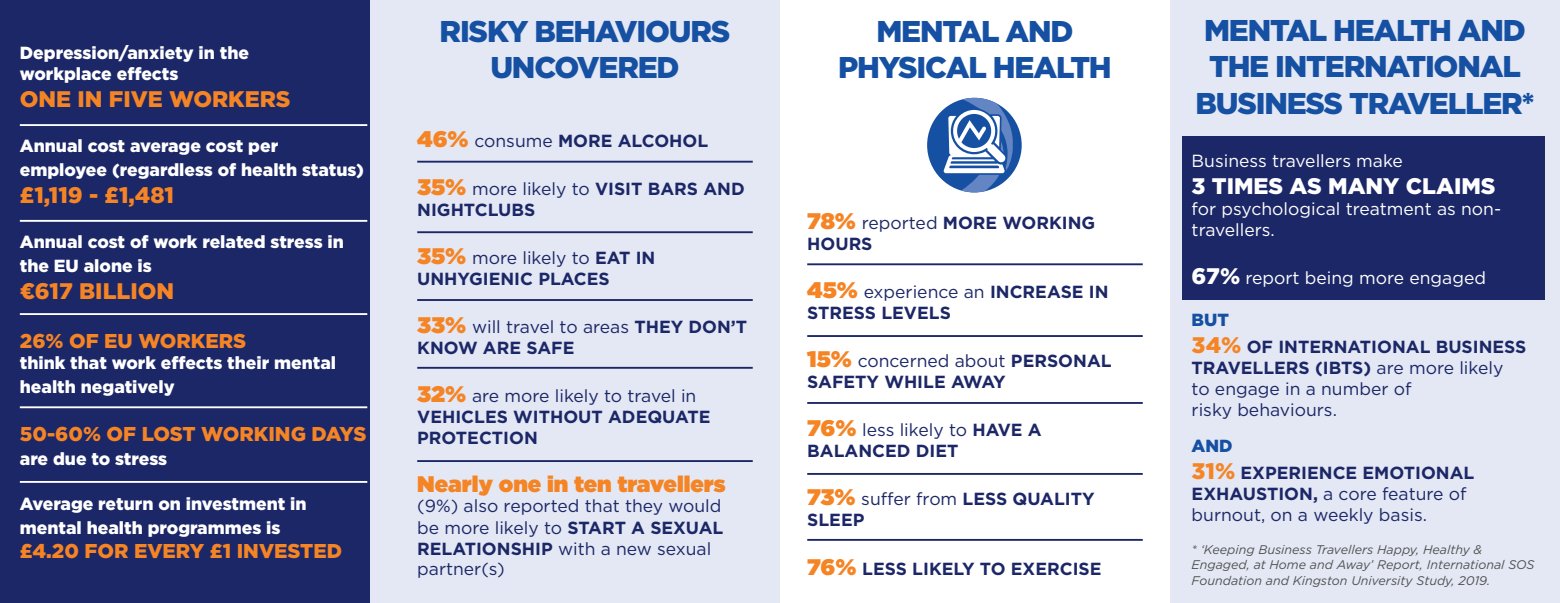
<style>
.page{position:relative;width:1560px;height:603px;background:#fff}
.page>*{position:absolute;margin:0;border:0;box-sizing:border-box;transform-origin:0 0}
.t1{font:900 30px/36px "Gotham";letter-spacing:-.04em;color:#1650a3;text-align:center}
.t2{font:900 22.5px "Gotham";color:#f58425}
.t3{font:900 22.5px "Gotham";color:#f58425}
.t4{font:900 22.5px "Gotham";color:#fff}
.t5{font:900 20px "Gotham";color:#f58425}
.t6{font:700 17.5px/21px "Gotham";color:#1c2767}
.t7{font:900 17.5px/24px "Gotham";color:#fff}
.t8{font:17.5px/20.8px "Gotham";color:#1c2767}
.t9{font:17.5px/21px "Gotham";color:#fff}
.t10{font:900 17.5px "Gotham";color:#1650a3}
.t11{font:italic 12.5px/15px "Gotham";color:#4f5151}
.s1{font-weight:900;font-size:22.5px;color:#f58425}
.s2{font-weight:400}
.s3{font-weight:700}
.s4{font-weight:900;font-size:22.5px}
</style>
<div class="page">
<div style="left:0;top:0;width:390px;height:602px;background:#1c2767"></div>
<hr style="left:20px;top:124px;width:347px;height:2px;background:#fff">
<hr style="left:20px;top:220px;width:347px;height:2px;background:#fff">
<hr style="left:20px;top:313px;width:347px;height:2px;background:#fff">
<hr style="left:20px;top:406px;width:347px;height:2px;background:#fff">
<hr style="left:20px;top:480px;width:347px;height:2px;background:#fff">
<div style="left:1169px;top:0;width:390px;height:602px;background:#e3e8f4"></div>
<div style="left:1181px;top:136px;width:363px;height:164px;background:#1c2767"></div>
<div style="left:370px;top:0;width:410px;height:602px;background:#e3e8f4"></div>
<hr style="left:417px;top:161px;width:335px;height:1px;background:#1c2767">
<hr style="left:417px;top:231px;width:335px;height:2px;background:#1c2767">
<hr style="left:417px;top:299px;width:335px;height:2px;background:#1c2767">
<hr style="left:417px;top:366px;width:335px;height:2px;background:#1c2767">
<hr style="left:417px;top:460px;width:335px;height:2px;background:#1c2767">
<hr style="left:807px;top:263px;width:335px;height:2px;background:#1c2767">
<hr style="left:807px;top:335px;width:335px;height:2px;background:#1c2767">
<hr style="left:807px;top:402px;width:335px;height:1px;background:#1c2767">
<hr style="left:807px;top:472px;width:335px;height:2px;background:#1c2767">
<hr style="left:807px;top:538px;width:335px;height:2px;background:#1c2767">
<div style="left:927px;top:98px;width:94px;height:94px;background:#1650a3;border-radius:50%"></div>
<svg style="left:941px;top:98px;width:75px;height:94px"></svg>
<p class="t7" style="left:20px;top:41px;width:231px">Depression/anxiety in the</p>
<p class="t7" style="left:20px;top:62px;width:160px">workplace effects</p>
<p class="t2" style="left:20px;top:84px;width:272px">ONE IN FIVE WORKERS</p>
<p class="t7" style="left:20px;top:134px;width:345px">Annual cost average cost per employee (regardless of health status)</p>
<p class="t2" style="left:20px;top:180px;width:156px">£1,119 - £1,481</p>
<p class="t7" style="left:20px;top:230px;width:325px">Annual cost of work related stress in the EU alone is</p>
<p class="t2" style="left:20px;top:276px;width:156px">€617 BILLION</p>
<p class="t5" style="left:20px;top:326px;width:228px">26% OF EU WORKERS</p>
<p class="t7" style="left:20px;top:350px;width:318px">think that work effects their mental health negatively</p>
<p class="t5" style="left:20px;top:419px;width:348px">50-60% OF LOST WORKING DAYS</p>
<p class="t7" style="left:20px;top:446px;width:149px">are due to stress</p>
<p class="t7" style="left:20px;top:491px;width:288px">Average return on investment in mental health programmes is</p>
<p class="t5" style="left:20px;top:536px;width:324px">£4.20 FOR EVERY £1 INVESTED</p>
<p class="t1" style="left:439px;top:13px;width:292px">RISKY BEHAVIOURS<br>UNCOVERED</p>
<p class="t6" style="left:417px;top:130px;width:292px"><span class="s1">46%</span> <span class="s2">consume</span> MORE ALCOHOL</p>
<p class="t6" style="left:417px;top:178px;width:329px"><span class="s1">35%</span> <span class="s2">more likely to</span> VISIT BARS AND<br>NIGHTCLUBS</p>
<p class="t6" style="left:417px;top:247px;width:240px"><span class="s1">35%</span> <span class="s2">more likely to</span> EAT IN<br>UNHYGIENIC PLACES</p>
<p class="t6" style="left:417px;top:316px;width:331px"><span class="s1">33%</span> <span class="s2">will travel to areas</span> THEY DON’T<br>KNOW ARE SAFE</p>
<p class="t6" style="left:417px;top:385px;width:295px"><span class="s1">32%</span> <span class="s2">are more likely to travel in<br></span>VEHICLES WITHOUT ADEQUATE<br>PROTECTION</p>
<p class="t3" style="left:417px;top:468px;width:310px">Nearly one in ten travellers</p>
<p class="t8" style="left:417px;top:495px;width:307px">(9%) also reported that they would be more likely to <span class="s3">START A SEXUAL<br>RELATIONSHIP</span> with a new sexual partner(s)</p>
<p class="t1" style="left:876px;top:13px;width:198px">MENTAL AND</p>
<p class="t1" style="left:838px;top:49px;width:275px">PHYSICAL HEALTH</p>
<p class="t6" style="left:807px;top:212px;width:289px"><span class="s1">78%</span> <span class="s2">reported</span> MORE WORKING<br>HOURS</p>
<p class="t6" style="left:807px;top:281px;width:303px"><span class="s1">45%</span> <span class="s2">experience an</span> INCREASE IN<br>STRESS LEVELS</p>
<p class="t6" style="left:807px;top:350px;width:306px"><span class="s1">15%</span> <span class="s2">concerned about</span> PERSONAL<br>SAFETY WHILE AWAY</p>
<p class="t6" style="left:807px;top:419px;width:236px"><span class="s1">76%</span> <span class="s2">less likely to</span> HAVE A<br>BALANCED DIET</p>
<p class="t6" style="left:807px;top:488px;width:289px"><span class="s1">73%</span> <span class="s2">suffer from</span> LESS QUALITY<br>SLEEP</p>
<p class="t6" style="left:807px;top:557px;width:296px"><span class="s1">76%</span> LESS LIKELY TO EXERCISE</p>
<p class="t1" style="left:1195px;top:12px;width:340px">MENTAL HEALTH AND<br>THE INTERNATIONAL<br>BUSINESS TRAVELLER*</p>
<p class="t9" style="left:1191px;top:150px;width:213px">Business travellers make</p>
<p class="t4" style="left:1191px;top:170px;width:305px">3 TIMES AS MANY CLAIMS</p>
<p class="t9" style="left:1191px;top:198px;width:311px">for psychological treatment as non&shy;travellers.</p>
<p class="t9" style="left:1191px;top:267px;width:296px"><span class="s4">67%</span> report being more engaged</p>
<p class="t10" style="left:1191px;top:308px;width:39px">BUT</p>
<p class="t6" style="left:1191px;top:336px;width:336px"><span class="s1">34%</span> OF INTERNATIONAL BUSINESS<br>TRAVELLERS (IBTS) <span class="s2">are more likely</span></p>
<p class="t8" style="left:1191px;top:378px;width:221px">to engage in a number of</p>
<p class="t8" style="left:1191px;top:399px;width:147px">risky behaviours.</p>
<p class="t10" style="left:1191px;top:434px;width:43px">AND</p>
<p class="t8" style="left:1191px;top:462px;width:284px"><span class="s1">31%</span> <span class="s3">EXPERIENCE EMOTIONAL<br>EXHAUSTION,</span> a core feature of burnout, on a weekly basis.</p>
<p class="t11" style="left:1191px;top:542px;width:344px">* ‘Keeping Business Travellers Happy, Healthy &amp;<br>Engaged, at Home and Away’ Report, International SOS<br>Foundation and Kingston University Study, 2019.</p>
</div>
